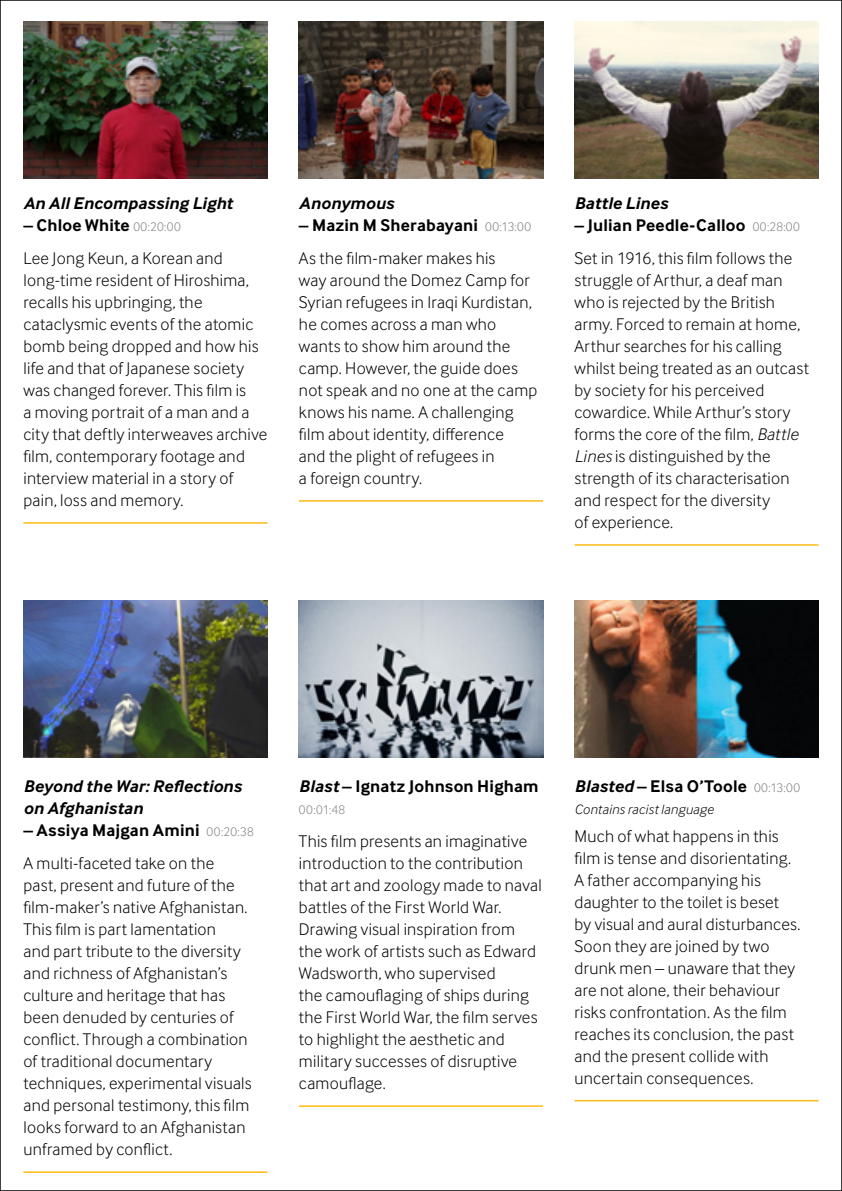
<style>
.page{position:relative;width:842px;height:1191px;background:#fff}
.page>*{position:absolute;margin:0;border:0;box-sizing:border-box;transform-origin:0 0}
.t1{font:300 17.6px/22px "Inter Face";letter-spacing:.015em;color:#000}
.t2{font:italic 700 17.6px/22px "Inter Face";letter-spacing:.01em;color:#000}
.t3{font:700 17.6px "Inter Face";letter-spacing:.01em;color:#000}
.t4{font:italic 300 14px "Inter Face";letter-spacing:.02em;color:#000}
.t5{font:300 13px "Inter Face";color:#808285}
.s1{font-weight:700}
.s2{font-size:13px;color:#808285}
.s3{font-style:italic}
.s4{font-weight:300;font-size:13px;color:#808285}
</style>
<div class="page">
<hr style="left:23px;top:522px;width:244px;height:2px;background:#fdb913">
<hr style="left:299px;top:500px;width:244px;height:2px;background:#fdb913">
<hr style="left:574px;top:544px;width:244px;height:2px;background:#fdb913">
<img style="left:23px;top:21px;width:244px;height:157px">
<img style="left:299px;top:21px;width:244px;height:157px">
<img style="left:574px;top:21px;width:244px;height:157px">
<hr style="left:23px;top:1171px;width:244px;height:2px;background:#fdb913">
<hr style="left:299px;top:1105px;width:244px;height:2px;background:#fdb913">
<hr style="left:574px;top:1100px;width:244px;height:1px;background:#fdb913">
<img style="left:23px;top:600px;width:244px;height:158px">
<img style="left:299px;top:600px;width:244px;height:158px">
<img style="left:574px;top:600px;width:244px;height:158px">
<p class="t2" style="left:23px;top:192px;width:211px">An All Encompassing Light</p>
<p class="t1" style="left:23px;top:208px;width:201px;line-height:33px"><span class="s1">– Chloe White</span> <span class="s2">00:20:00<br></span>Lee Jong Keun, a Korean and</p>
<p class="t1" style="left:23px;top:269px;width:246px">long-time resident of Hiroshima, recalls his upbringing, the cataclysmic events of the atomic bomb being dropped and how his life and that of Japanese society was changed forever. This film is<br>a moving portrait of a man and a city that deftly interweaves archive film, contemporary footage and interview material in a story of pain, loss and memory.</p>
<p class="t2" style="left:299px;top:192px;width:97px">Anonymous</p>
<p class="t1" style="left:299px;top:208px;width:234px;line-height:33px"><span class="s1">– Mazin M Sherabayani</span> <span class="s2">00:13:00<br></span>As the film-maker makes his</p>
<p class="t1" style="left:299px;top:269px;width:240px">way around the Domez Camp for<br>Syrian refugees in Iraqi Kurdistan, he comes across a man who wants to show him around the camp. However, the guide does not speak and no one at the camp knows his name. A challenging film about identity, difference<br>and the plight of refugees in<br>a foreign country.</p>
<p class="t2" style="left:574px;top:192px;width:95px">Battle Lines</p>
<p class="t1" style="left:574px;top:208px;width:227px;line-height:33px"><span class="s1">– Julian Peedle-Calloo</span> <span class="s2">00:28:00<br></span>Set in 1916, this film follows the</p>
<p class="t1" style="left:574px;top:269px;width:236px">struggle of Arthur, a deaf man who is rejected by the British army. Forced to remain at home,<br>Arthur searches for his calling whilst being treated as an outcast by society for his perceived cowardice. While Arthur’s story forms the core of the film, <span class="s3">Battle<br>Lines</span> is distinguished by the strength of its characterisation and respect for the diversity<br>of experience.</p>
<p class="t2" style="left:23px;top:775px;width:220px">Beyond the War: Reflections on Afghanistan</p>
<p class="t1" style="left:23px;top:813px;width:232px;line-height:33px"><span class="s1">– Assiya Majgan Amini</span> <span class="s2">00:20:38<br></span>A multi-faceted take on the</p>
<p class="t1" style="left:23px;top:874px;width:230px">past, present and future of the film-maker’s native Afghanistan.<br>This film is part lamentation<br>and part tribute to the diversity and richness of Afghanistan’s culture and heritage that has been denuded by centuries of conflict. Through a combination of traditional documentary techniques, experimental visuals and personal testimony, this film looks forward to an Afghanistan unframed by conflict.</p>
<p class="t3" style="left:299px;top:776px;width:241px"><span class="s3">Blast</span> – Ignatz Johnson Higham</p>
<p class="t5" style="left:299px;top:802px;width:48px">00:01:48</p>
<p class="t1" style="left:299px;top:830px;width:244px">This film presents an imaginative introduction to the contribution that art and zoology made to naval battles of the First World War.<br>Drawing visual inspiration from the work of artists such as Edward<br>Wadsworth, who supervised<br>the camouflaging of ships during the First World War, the film serves to highlight the aesthetic and military successes of disruptive camouflage.</p>
<p class="t3" style="left:574px;top:776px;width:227px"><span class="s3">Blasted</span> – Elsa O’Toole <span class="s4">00:13:00</span></p>
<p class="t4" style="left:574px;top:801px;width:141px">Contains racist language</p>
<p class="t1" style="left:574px;top:824px;width:228px">Much of what happens in this film is tense and disorientating.<br>A father accompanying his daughter to the toilet is beset<br>by visual and aural disturbances.<br>Soon they are joined by two drunk men – unaware that they are not alone, their behaviour risks confrontation. As the film reaches its conclusion, the past and the present collide with uncertain consequences.</p>
</div>
